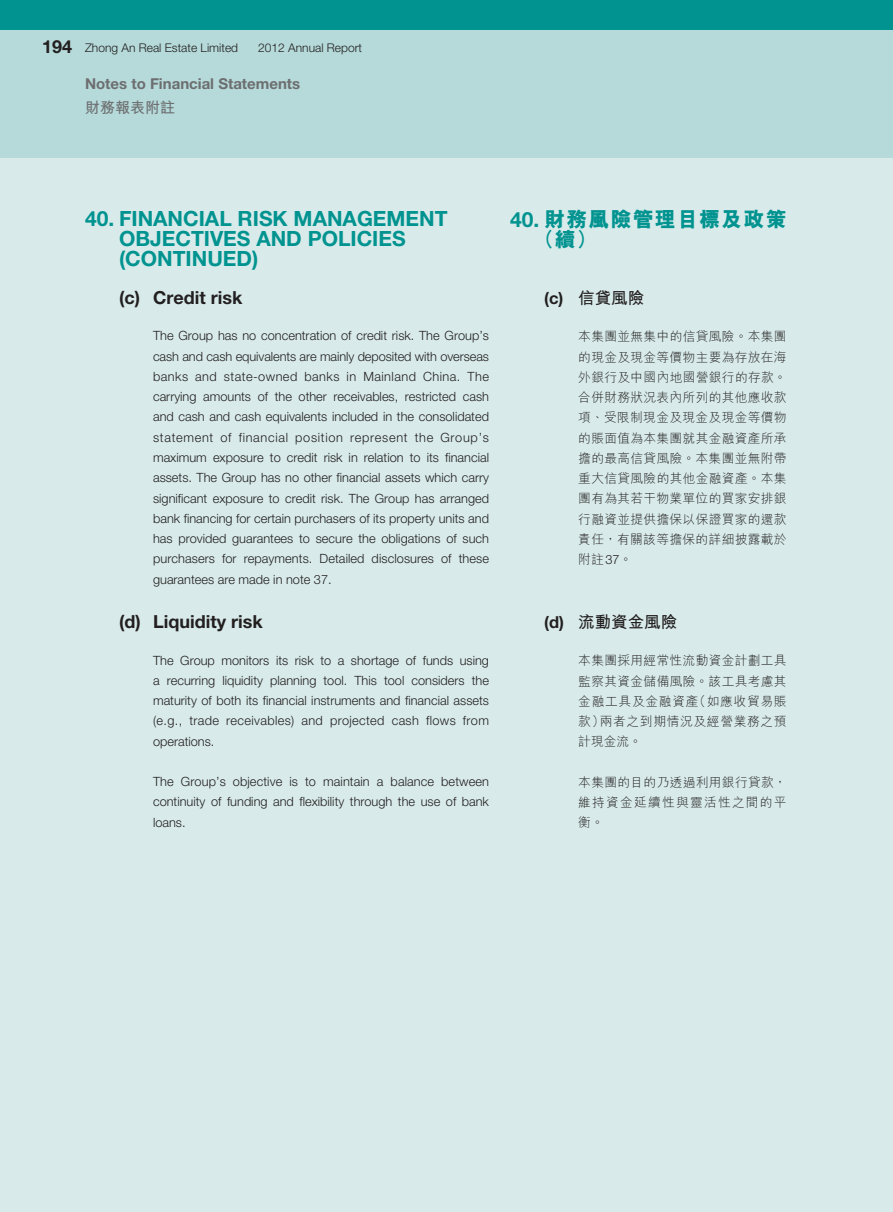
<style>
.page{position:relative;width:893px;height:1212px;background:#d8ebea}
.page>*{position:absolute;margin:0;border:0;box-sizing:border-box;transform-origin:0 0}
.t1{font:700 21px/20.2px "Helvetica Neue LT Std";color:#009390}
.t2{font:21px/20.2px "M Hei HK Xbold B5 pc H";letter-spacing:.055em;color:#009390}
.t3{font:700 18px "Helvetica Neue LT Std";color:#231f20}
.t4{font:16.5px "M Hei HK Bold B5 pc H";color:#231f20}
.t5{font:700 15px "Helvetica Neue LT Std";color:#6d6e70}
.t6{font:15px "M Hei HK Bold B5 pc H";color:#6d6e70}
.t7{font:300 12.75px/20.2px "Helvetica Neue LT Std";color:#231f20;text-align:justify}
.t8{font:12.75px/20.2px "M Hei HK Light B5 pc H";letter-spacing:.025em;color:#231f20;text-align:justify}
.t9{font:300 12px "Helvetica Neue LT Std";color:#231f20}
.s1{font-weight:700;font-size:18px}
.s2{font-family:"Helvetica Neue LT Std";font-weight:700}
.s3{font-family:"Helvetica Neue LT Std";font-weight:300}
</style>
<div class="page">
<div style="left:0;top:0;width:893px;height:157px;background:#b5dad9"></div>
<div style="left:0;top:0;width:893px;height:30px;background:#009390"></div>
<p class="t9" style="left:42px;top:44px;width:197px"><span class="s1">194</span> Zhong An Real Estate Limited</p>
<p class="t9" style="left:258px;top:44px;width:105px">2012 Annual Report</p>
<p class="t5" style="left:85px;top:78px;width:217px">Notes to Financial Statements</p>
<p class="t6" style="left:85px;top:101px;width:91px">財務報表附註</p>
<h1 class="t1" style="left:119px;top:211px;width:330px;text-indent:-34px">40. FINANCIAL RISK MANAGEMENT<br>OBJECTIVES AND POLICIES (CONTINUED)</h1>
<h2 class="t3" style="left:119px;top:291px;width:125px">(c) Credit risk</h2>
<p class="t7" style="left:153px;top:327px;width:337px">The Group has no concentration of credit risk. The Group’s cash and cash equivalents are mainly deposited with overseas banks and state-owned banks in Mainland China. The carrying amounts of the other receivables, restricted cash and cash and cash equivalents included in the consolidated statement of financial position represent the Group’s maximum exposure to credit risk in relation to its financial assets. The Group has no other financial assets which carry significant exposure to credit risk. The Group has arranged bank financing for certain purchasers of its property units and has provided guarantees to secure the obligations of such purchasers for repayments. Detailed disclosures of these guarantees are made in note 37.</p>
<h2 class="t3" style="left:119px;top:615px;width:145px">(d) Liquidity risk</h2>
<p class="t7" style="left:153px;top:651px;width:337px">The Group monitors its risk to a shortage of funds using a recurring liquidity planning tool. This tool considers the maturity of both its financial instruments and financial assets (e.g., trade receivables) and projected cash flows from operations.</p>
<p class="t7" style="left:153px;top:773px;width:337px">The Group’s objective is to maintain a balance between continuity of funding and flexibility through the use of bank loans.</p>
<h1 class="t2" style="left:534px;top:212px;width:254px;text-indent:-24px"><span class="s2">40.</span> 財務風險管理目標及政策（續）</h1>
<p class="t4" style="left:544px;top:292px;width:102px"><span class="s2">(c)</span> 信貸風險</p>
<p class="t8" style="left:578px;top:328px;width:210px">本集團並無集中的信貸風險。本集團的現金及現金等價物主要為存放在海外銀行及中國內地國營銀行的存款。合併財務狀況表內所列的其他應收款項、受限制現金及現金及現金等價物的賬面值為本集團就其金融資產所承擔的最高信貸風險。本集團並無附帶重大信貸風險的其他金融資產。本集團有為其若干物業單位的買家安排銀行融資並提供擔保以保證買家的還款責任，有關該等擔保的詳細披露載於附註<span class="s3">37</span>。</p>
<p class="t4" style="left:544px;top:616px;width:135px"><span class="s2">(d)</span> 流動資金風險</p>
<p class="t8" style="left:578px;top:652px;width:210px">本集團採用經常性流動資金計劃工具監察其資金儲備風險。該工具考慮其金融工具及金融資產（如應收貿易賬款）兩者之到期情況及經營業務之預計現金流。</p>
<p class="t8" style="left:578px;top:774px;width:210px">本集團的目的乃透過利用銀行貸款，維持資金延續性與靈活性之間的平衡。</p>
</div>
